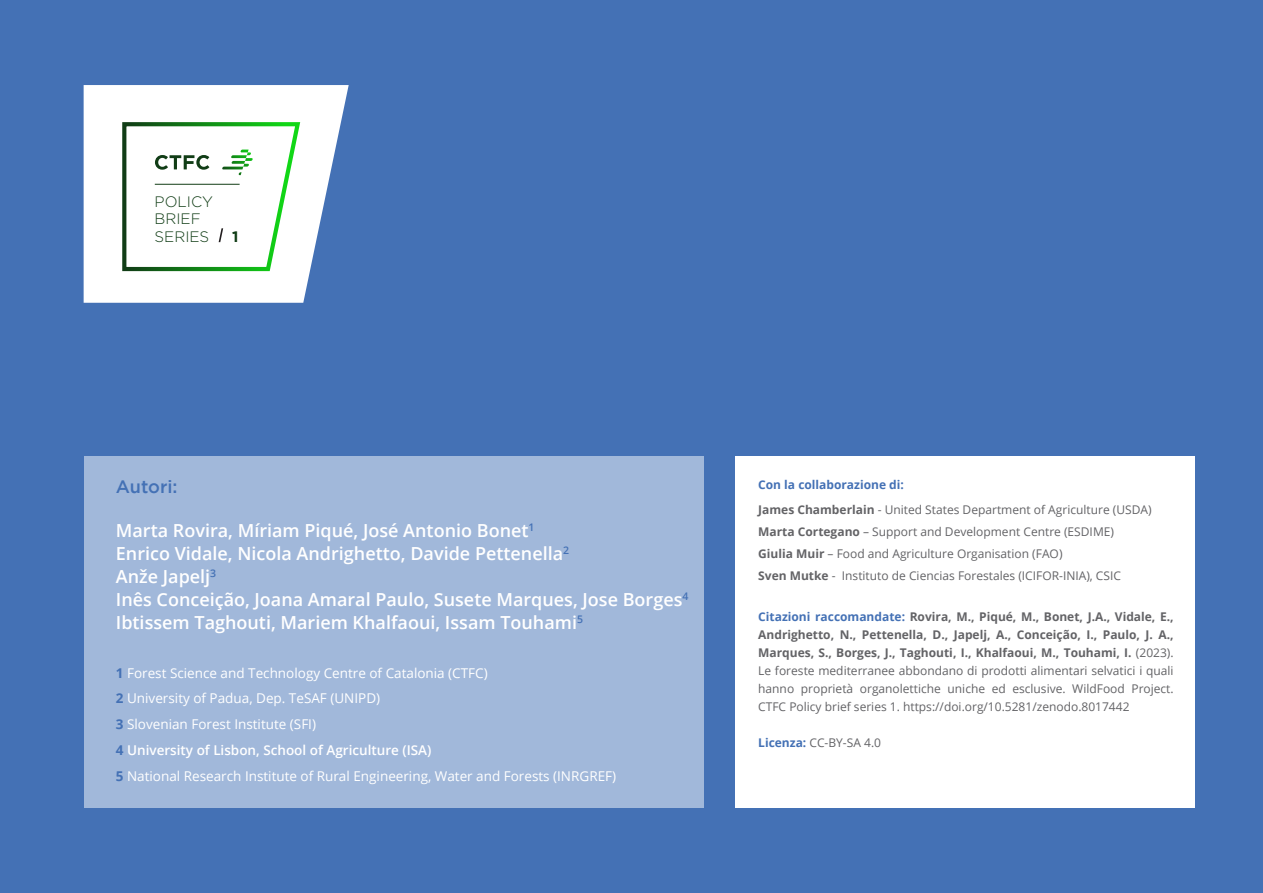
<style>
.page{position:relative;width:1263px;height:893px;background:#4471b5}
.page>*{position:absolute;margin:0;border:0;box-sizing:border-box;transform-origin:0 0}
.t1{font:600 18px "Open Sans";color:#fff}
.t2{font:500 18px "Gotham";color:#4471b5}
.t3{font:300 15.15px "Gotham";color:#113d16}
.t4{font:700 15.15px "Gotham";color:#113d16}
.t5{font:13.5px "Open Sans";color:#fff}
.t6{font:600 13.5px "Open Sans";color:#fff}
.t7{font:12px/18px "Open Sans";color:#636366}
.s1{font-weight:700;color:#4471b5}
.s2{font-weight:700}
.s3{font-style:inherit}
</style>
<div class="page">
<div style="left:84px;top:456px;width:620px;height:352px;background:#a1b8da"></div>
<svg style="left:84px;top:85px;width:265px;height:218px;fill:#fff"></svg>
<svg style="left:120px;top:120px;width:183px;height:153px;background:#e3f0e4"></svg>
<div style="left:736px;top:456px;width:459px;height:352px;background:#fff"></div>
<p class="t3" style="left:155px;top:194px;width:60px">POLICY</p>
<p class="t3" style="left:155px;top:211px;width:48px">BRIEF</p>
<p class="t3" style="left:155px;top:228px;width:56px">SERIES</p>
<p class="t4" style="left:232px;top:227px;width:8px">1</p>
<p class="t2" style="left:116px;top:476px;width:63px">Autori:</p>
<p class="t1" style="left:116px;top:518px;width:420px">Marta Rovira, Míriam Piqué, José Antonio Bonet<sup>1</sup></p>
<p class="t1" style="left:116px;top:541px;width:455px">Enrico Vidale, Nicola Andrighetto, Davide Pettenella<sup>2</sup></p>
<p class="t1" style="left:116px;top:564px;width:102px">Anže Japelj<sup>3</sup></p>
<p class="t1" style="left:116px;top:587px;width:574px">Inês Conceição, Joana Amaral Paulo, Susete Marques, Jose Borges<sup>4</sup></p>
<p class="t1" style="left:116px;top:610px;width:469px">Ibtissem Taghouti, Mariem Khalfaoui, Issam Touhami<sup>5</sup></p>
<p class="t5" style="left:116px;top:663px;width:373px"><span class="s1">1</span> Forest Science and Technology Centre of Catalonia (CTFC)</p>
<p class="t5" style="left:116px;top:689px;width:266px"><span class="s1">2</span> University of Padua, Dep. TeSAF (UNIPD)</p>
<p class="t5" style="left:116px;top:715px;width:202px"><span class="s1">3</span> Slovenian Forest Institute (SFI)</p>
<p class="t6" style="left:116px;top:741px;width:317px"><span class="s1">4</span> University of Lisbon, School of Agriculture (ISA)</p>
<p class="t5" style="left:116px;top:767px;width:502px"><span class="s1">5</span> National Research Institute of Rural Engineering, Water and Forests (INRGREF)</p>
<p class="t7" style="left:758px;top:472px;width:395px;line-height:24.5px"><span class="s1">Con la collaborazione di:<br></span><span class="s2">James Chamberlain</span> - United States Department of Agriculture (USDA)</p>
<p class="t7" style="left:758px;top:520px;width:364px;line-height:22.2px"><span class="s2">Marta Cortegano</span> – Support and Development Centre (ESDIME)<br><span class="s2">Giulia Muir</span> – Food and Agriculture Organisation (FAO)<br><span class="s2">Sven Mutke</span> - Instituto de Ciencias Forestales (ICIFOR-INIA), CSIC</p>
<p class="t7" style="left:758px;top:607px;width:417px;text-align:justify"><span class="s1">Citazioni raccomandate:</span> <span class="s2">Rovira, M., Piqué, M., Bonet, J.A., Vidale, E., Andrighetto, N., Pettenella, D., Japelj, A., Conceição, I., Paulo, J. A., Marques, S., Borges, J., Taghouti, I., Khalfaoui, M., Touhami, I.</span> (2023).<br>Le foreste mediterranee abbondano di prodotti alimentari selvatici i quali hanno proprietà organolettiche uniche ed esclusive. WildFood Project.<br>CTFC Policy brief series <span class="s3">1</span>. https://doi.org/10.5281/zenodo.8017442</p>
<p class="t7" style="left:758px;top:733px;width:124px"><span class="s1">Licenza:</span> CC-BY-SA 4.0</p>
</div>
